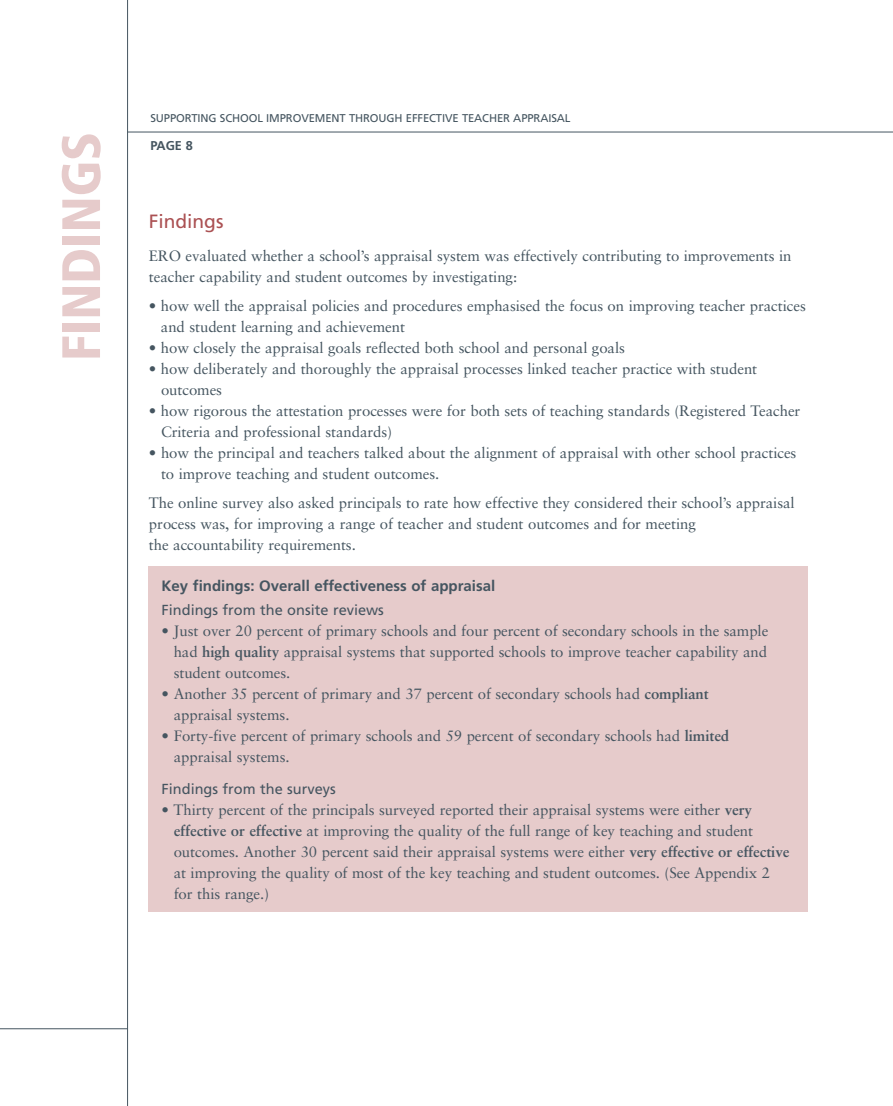
<style>
.page{position:relative;width:893px;height:1106px;background:#fff}
.page>*{position:absolute;margin:0;border:0;box-sizing:border-box;transform-origin:0 0}
.t1{font:900 condensed 54px "Frutiger";letter-spacing:-.005em;color:#e6cbcb}
.t2{font:19.2px "Frutiger";color:#ab5153}
.t3{font:15px/21px "Sabon";letter-spacing:-.005em;color:#455560}
.t4{font:700 15px "Frutiger";color:#455560}
.t5{font:14.55px "Frutiger";color:#455560}
.t6{font:700 12.75px "Frutiger";color:#455560}
.t7{font:11.25px "Frutiger";letter-spacing:-.01em;color:#455560}
.s1{font-weight:700}
</style>
<div class="page">
<div style="left:149px;top:566px;width:659px;height:345px;background:#e6cbcb"></div>
<hr style="left:127px;top:0;width:1px;height:1106px;background:#455560">
<hr style="left:128px;top:132px;width:765px;height:1px;background:#455560">
<hr style="left:0;top:1028px;width:128px;height:1px;background:#455560">
<h1 class="t1" style="left:49px;top:361px;width:231px;rotate:-90deg">Findings</h1>
<p class="t7" style="left:150px;top:111px;width:41px">SUPPORTIN</p>
<p class="t7" style="left:208px;top:111px;width:66px">G SCHOOL IMPR</p>
<p class="t7" style="left:293px;top:111px;width:25px">OVEMENT</p>
<p class="t7" style="left:349px;top:111px;width:64px">THROUGH EFFECTI</p>
<p class="t7" style="left:445px;top:111px;width:45px">VE TEACHER</p>
<p class="t7" style="left:513px;top:111px;width:56px">APPRAISAL</p>
<p class="t6" style="left:150px;top:138px;width:44px">Page 8</p>
<p class="t2" style="left:149px;top:210px;width:76px">FINDINGS</p>
<p class="t3" style="left:149px;top:245px;width:644px">ERO evaluated whether a school’s appraisal system was effectively contributing to improvements in teacher capability and student outcomes by investigating:</p>
<p class="t3" style="left:161px;top:295px;width:646px;text-indent:-12px">• how well the appraisal policies and procedures emphasised the focus on improving teacher practices and student learning and achievement</p>
<p class="t3" style="left:149px;top:337px;width:478px">• how closely the appraisal goals reflected both school and personal goals</p>
<p class="t3" style="left:161px;top:358px;width:598px;text-indent:-12px">• how deliberately and thoroughly the appraisal processes linked teacher practice with student outcomes</p>
<p class="t3" style="left:161px;top:400px;width:641px;text-indent:-12px">• how rigorous the attestation processes were for both sets of teaching standards (Registered Teacher<br>Criteria and professional standards)</p>
<p class="t3" style="left:161px;top:442px;width:637px;text-indent:-12px">• how the principal and teachers talked about the alignment of appraisal with other school practices to improve teaching and student outcomes.</p>
<p class="t3" style="left:149px;top:492px;width:647px">The online survey also asked principals to rate how effective they considered their school’s appraisal process was, for improving a range of teacher and student outcomes and for meeting<br>the accountability requirements.</p>
<p class="t4" style="left:162px;top:577px;width:335px">Key findings: Overall effectiveness of appraisal</p>
<p class="t5" style="left:162px;top:601px;width:224px">FINDINGS FROM THE ONSITE REVIEWS</p>
<p class="t3" style="left:174px;top:620px;width:596px;text-align:justify;text-indent:-12px">• Just over 20 percent of primary schools and four percent of secondary schools in the sample had <span class="s1">high quality</span> appraisal systems that supported schools to improve teacher capability and student outcomes.</p>
<p class="t3" style="left:174px;top:683px;width:537px;text-indent:-12px">• Another 35 percent of primary and 37 percent of secondary schools had <span class="s1">compliant </span>appraisal systems.</p>
<p class="t3" style="left:174px;top:725px;width:557px;text-indent:-12px">• Forty-five percent of primary schools and 59 percent of secondary schools had <span class="s1">limited </span>appraisal systems.</p>
<p class="t5" style="left:162px;top:780px;width:176px">FINDINGS FROM THE SURVEYS</p>
<p class="t3" style="left:174px;top:799px;width:617px;text-indent:-12px">• Thirty percent of the principals surveyed reported their appraisal systems were either <span class="s1">very effective or effective</span> at improving the quality of the full range of key teaching and student outcomes. Another 30 percent said their appraisal systems were either <span class="s1">very effective or effective </span>at improving the quality of most of the key teaching and student outcomes. (See Appendix 2 for this range.)</p>
</div>
